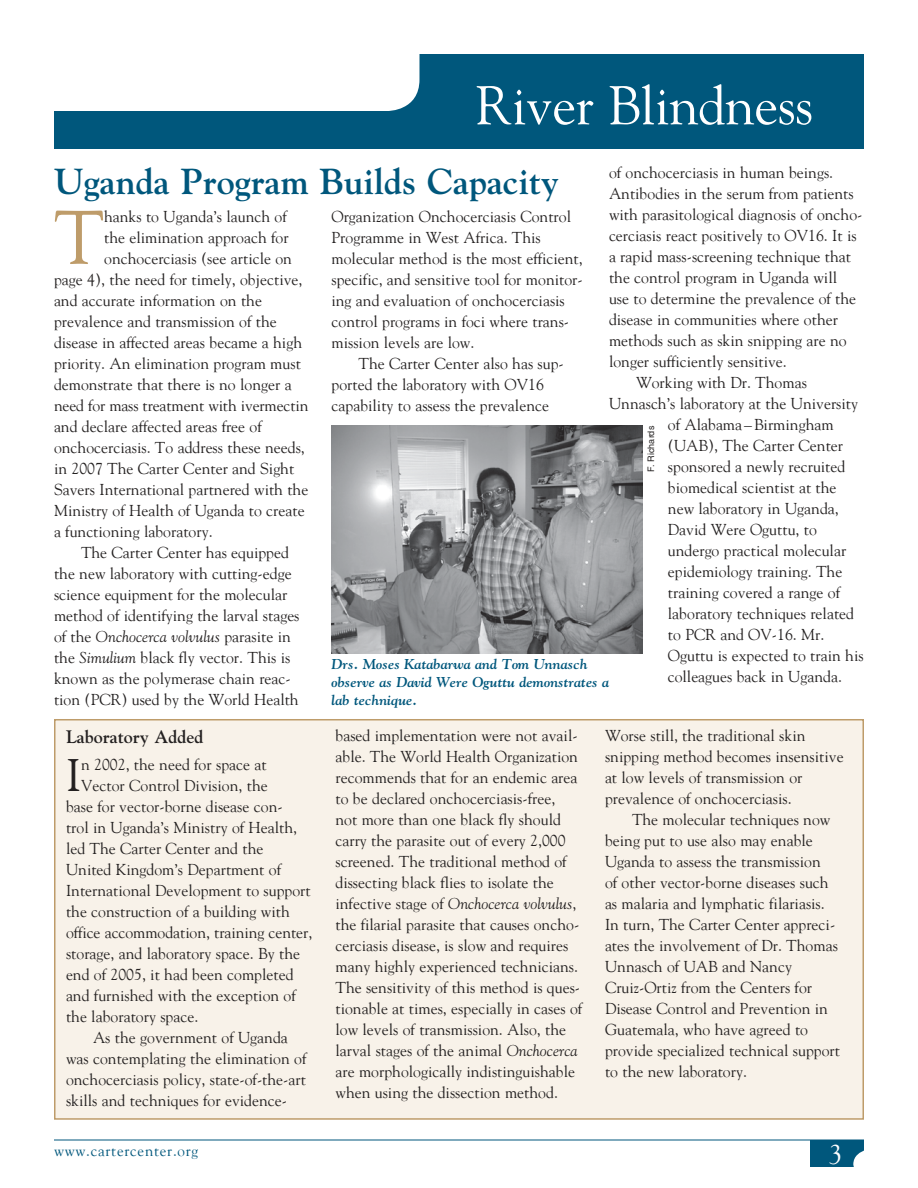
<style>
.page{position:relative;width:918px;height:1188px;background:#fff}
.page>*{position:absolute;margin:0;border:0;box-sizing:border-box;transform-origin:0 0}
.t1{font:75.15px "Goudy";color:#be9c6a}
.t2{font:54px "Goudy";letter-spacing:-.01em;color:#fff}
.t3{font:45.45px "Goudy";color:#232020}
.t4{font:700 36px "Goudy";color:#00577c}
.t5{font:18px "Goudy Bold Os F";color:#232020}
.t6{font:15.75px/21px "Goudy";color:#232020}
.t7{font:italic 15.75px "Goudy";color:#232020}
.t8{font:15px "Goudy";letter-spacing:.05em;color:#00577c}
.t9{font:14.25px/18px "Goudy Bold Italic Os F";color:#00577c}
.t10{font:9px "Helvetica";color:#232020}
.s1{font-style:normal}
.s2{font-style:italic}
</style>
<div class="page">
<div style="left:54px;top:54px;width:810px;height:94px;background:#00577c"></div>
<div style="left:810px;top:1140px;width:54px;height:27px;background:#00577c"></div>
<div style="left:853px;top:1147px;width:54px;height:34px;background:#fff;border-radius:50%"></div>
<hr style="left:54px;top:1140px;width:810px;height:1px;background:#00577c">
<div style="left:54px;top:54px;width:365px;height:57px;background:#fff"></div>
<img style="left:332px;top:426px;width:310px;height:227px">
<div style="left:55px;top:720px;width:808px;height:399px;background:#f8f2e9"></div>
<div style="left:54px;top:719px;width:810px;height:401px;border:2px solid #be9c6a"></div>
<h2 class="t2" style="left:476px;top:73px;width:339px">River Blindness</h2>
<p class="t6" style="left:609px;top:162px;width:226px">of onchocerciasis in human beings.</p>
<p class="t6" style="left:609px;top:183px;width:246px">Antibodies in the serum from patients</p>
<p class="t6" style="left:609px;top:204px;width:255px">with parasitological diagnosis of oncho-</p>
<p class="t6" style="left:609px;top:225px;width:249px">cerciasis react positively to OV16. It is</p>
<p class="t6" style="left:609px;top:246px;width:244px">a rapid mass-screening technique that</p>
<p class="t6" style="left:609px;top:267px;width:230px">the control program in Uganda will</p>
<p class="t6" style="left:609px;top:288px;width:249px">use to determine the prevalence of the</p>
<p class="t6" style="left:609px;top:309px;width:231px">disease in communities where other</p>
<p class="t6" style="left:609px;top:330px;width:239px">methods such as skin snipping are no</p>
<p class="t6" style="left:609px;top:351px;width:179px">longer sufficiently sensitive.</p>
<p class="t6" style="left:636px;top:372px;width:172px">Working with Dr. Thomas</p>
<p class="t6" style="left:609px;top:393px;width:251px">Unnasch’s laboratory at the University</p>
<p class="t6" style="left:668px;top:414px;width:167px">of Alabama–Birmingham</p>
<p class="t6" style="left:668px;top:435px;width:177px">(UAB), The Carter Center</p>
<p class="t6" style="left:668px;top:456px;width:179px">sponsored a newly recruited</p>
<p class="t6" style="left:668px;top:477px;width:170px">biomedical scientist at the</p>
<p class="t6" style="left:668px;top:498px;width:172px">new laboratory in Uganda,</p>
<p class="t6" style="left:668px;top:519px;width:151px">David Were Oguttu, to</p>
<p class="t6" style="left:668px;top:540px;width:180px">undergo practical molecular</p>
<p class="t6" style="left:668px;top:561px;width:176px">epidemiology training. The</p>
<p class="t6" style="left:668px;top:582px;width:174px">training covered a range of</p>
<p class="t6" style="left:668px;top:603px;width:188px">laboratory techniques related</p>
<p class="t6" style="left:668px;top:624px;width:158px">to PCR and OV-16. Mr.</p>
<p class="t6" style="left:668px;top:645px;width:197px">Oguttu is expected to train his</p>
<p class="t6" style="left:668px;top:666px;width:176px">colleagues back in Uganda.</p>
<h3 class="t4" style="left:54px;top:160px;width:506px">Uganda Program Builds Capacity</h3>
<h1 class="t1" style="left:54px;top:192px;width:52px">T</h1>
<p class="t6" style="left:104px;top:205px;width:184px">hanks to Uganda’s launch of</p>
<p class="t6" style="left:332px;top:205px;width:253px">Organization Onchocerciasis Control Programme in West Africa. This molecular method is the most efficient, specific, and sensitive tool for monitor&shy;ing and evaluation of onchocerciasis control programs in foci where trans&shy;mission levels are low.</p>
<p class="t6" style="left:332px;top:352px;width:234px;text-indent:27px">The Carter Center also has sup&shy;ported the laboratory with OV16 capability to assess the prevalence</p>
<p class="t6" style="left:104px;top:226px;width:186px">the elimination approach for</p>
<p class="t6" style="left:104px;top:247px;width:189px">onchocerciasis (see article on</p>
<p class="t6" style="left:54px;top:268px;width:250px">page 4), the need for timely, objective,</p>
<p class="t6" style="left:54px;top:289px;width:210px">and accurate information on the</p>
<p class="t6" style="left:54px;top:310px;width:224px">prevalence and transmission of the</p>
<p class="t6" style="left:54px;top:331px;width:250px">disease in affected areas became a high</p>
<p class="t6" style="left:54px;top:352px;width:248px">priority. An elimination program must</p>
<p class="t6" style="left:54px;top:373px;width:239px">demonstrate that there is no longer a</p>
<p class="t6" style="left:54px;top:394px;width:256px">need for mass treatment with ivermectin</p>
<p class="t6" style="left:54px;top:415px;width:209px">and declare affected areas free of</p>
<p class="t6" style="left:54px;top:436px;width:252px">onchocerciasis. To address these needs,</p>
<p class="t6" style="left:54px;top:457px;width:242px">in 2007 The Carter Center and Sight</p>
<p class="t6" style="left:54px;top:478px;width:256px">Savers International partnered with the</p>
<p class="t6" style="left:54px;top:499px;width:252px">Ministry of Health of Uganda to create</p>
<p class="t6" style="left:54px;top:520px;width:160px">a functioning laboratory.</p>
<p class="t6" style="left:81px;top:541px;width:210px">The Carter Center has equipped</p>
<p class="t6" style="left:54px;top:562px;width:239px">the new laboratory with cutting-edge</p>
<p class="t6" style="left:54px;top:583px;width:235px">science equipment for the molecular</p>
<p class="t6" style="left:54px;top:604px;width:247px">method of identifying the larval stages</p>
<p class="t7" style="left:54px;top:627px;width:238px"><span class="s1">of the</span> Onchocerca volvulus <span class="s1">parasite in</span></p>
<p class="t6" style="left:54px;top:646px;width:238px">the <span class="s2">Simulium</span> black fly vector. This is</p>
<p class="t6" style="left:54px;top:667px;width:238px">known as the polymerase chain reac-</p>
<p class="t6" style="left:54px;top:688px;width:246px">tion (PCR) used by the World Health</p>
<p class="t10" style="left:646px;top:472px;width:48px;rotate:-90deg">F. Richards</p>
<p class="t9" style="left:332px;top:655px;width:279px">Drs. Moses Katabarwa and Tom Unnasch observe as David Were Oguttu demonstrates a lab technique.</p>
<p class="t5" style="left:66px;top:726px;width:139px">Laboratory Added</p>
<h3 class="t3" style="left:66px;top:748px;width:17px">I</h3>
<p class="t6" style="left:81px;top:754px;width:187px">n 2002, the need for space at</p>
<p class="t6" style="left:81px;top:775px;width:188px">Vector Control Division, the</p>
<p class="t6" style="left:66px;top:796px;width:218px">base for vector-borne disease con-</p>
<p class="t6" style="left:66px;top:817px;width:233px">trol in Uganda’s Ministry of Health,</p>
<p class="t6" style="left:66px;top:838px;width:199px">led The Carter Center and the</p>
<p class="t6" style="left:66px;top:859px;width:217px">United Kingdom’s Department of</p>
<p class="t6" style="left:66px;top:880px;width:246px">International Development to support</p>
<p class="t6" style="left:66px;top:901px;width:225px">the construction of a building with</p>
<p class="t6" style="left:66px;top:922px;width:248px">office accommodation, training center,</p>
<p class="t6" style="left:66px;top:943px;width:236px">storage, and laboratory space. By the</p>
<p class="t6" style="left:66px;top:964px;width:229px">end of 2005, it had been completed</p>
<p class="t6" style="left:66px;top:985px;width:231px">and furnished with the exception of</p>
<p class="t6" style="left:66px;top:1006px;width:134px">the laboratory space.</p>
<p class="t6" style="left:93px;top:1027px;width:196px">As the government of Uganda</p>
<p class="t6" style="left:66px;top:1048px;width:242px">was contemplating the elimination of</p>
<p class="t6" style="left:66px;top:1069px;width:241px">onchocerciasis policy, state-of-the-art</p>
<p class="t6" style="left:66px;top:1090px;width:223px">skills and techniques for evidence-</p>
<p class="t8" style="left:54px;top:1142px;width:146px">www.cartercenter.org</p>
<p class="t6" style="left:335px;top:725px;width:248px">based implementation were not avail&shy;able. The World Health Organization recommends that for an endemic area to be declared onchocerciasis-free,<br>not more than one black fly should carry the parasite out of every 2,000 screened. The traditional method of dissecting black flies to isolate the infective stage of <span class="s2">Onchocerca volvulus</span>, the filarial parasite that causes oncho&shy;cerciasis disease, is slow and requires many highly experienced technicians.<br>The sensitivity of this method is ques&shy;tionable at times, especially in cases of low levels of transmission. Also, the larval stages of the animal <span class="s2">Onchocerca </span>are morphologically indistinguishable when using the dissection method.</p>
<p class="t6" style="left:605px;top:725px;width:240px">Worse still, the traditional skin snipping method becomes insensitive at low levels of transmission or prevalence of onchocerciasis.</p>
<p class="t6" style="left:605px;top:809px;width:237px;text-indent:27px">The molecular techniques now being put to use also may enable<br>Uganda to assess the transmission<br>of other vector-borne diseases such as malaria and lymphatic filariasis.<br>In turn, The Carter Center appreci&shy;ates the involvement of Dr. Thomas<br>Unnasch of UAB and Nancy<br>Cruiz-Ortiz from the Centers for<br>Disease Control and Prevention in<br>Guatemala, who have agreed to provide specialized technical support to the new laboratory.</p>
</div>
